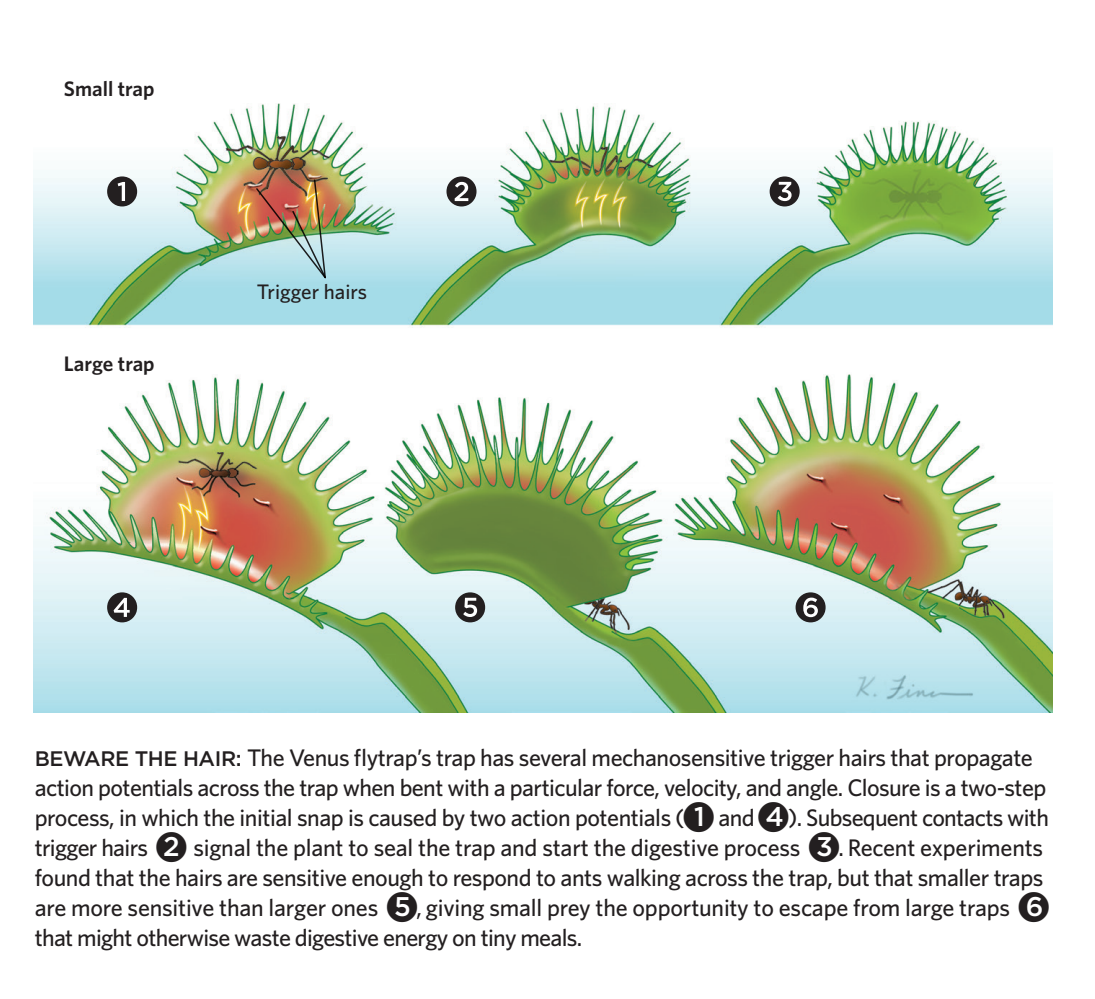
<style>
.page{position:relative;width:1095px;height:999px;background:#fff}
.page>*{position:absolute;margin:0;border:0;box-sizing:border-box;transform-origin:0 0}
.caption{font:500 24px/30px "Whitney";letter-spacing:-.02em;color:#231f20}
.label{font:600 21px "Whitney";color:#231f20}
.label-2{font:500 21px "Whitney";color:#231f20}
.s1{font-family:"Gotham";font-size:21px}
.s2{color:#fff}
.s3{font-family:"Gotham";font-size:27px;color:#fff}
</style>
<div class="page">
<img style="left:34px;top:103px;width:1018px;height:609px">
<svg style="left:446px;top:176px;width:30px;height:30px"></svg>
<svg style="left:107px;top:176px;width:30px;height:30px"></svg>
<svg style="left:769px;top:176px;width:30px;height:30px"></svg>
<svg style="left:107px;top:592px;width:30px;height:30px"></svg>
<svg style="left:455px;top:592px;width:30px;height:30px"></svg>
<svg style="left:795px;top:592px;width:30px;height:30px"></svg>
<img style="left:255px;top:178px;width:72px;height:101px">
<p class="label" style="left:64px;top:75px;width:92px">Small trap</p>
<p class="label" style="left:64px;top:349px;width:92px">Large trap</p>
<p class="label-2" style="left:257px;top:277px;width:112px">Trigger hairs</p>
<p class="caption" style="left:35px;top:742px;width:1015px"><span class="s1">BEWARE THE HAIR:</span> The Venus flytrap’s trap has several mechanosensitive trigger hairs that propagate action potentials across the trap when bent with a particular force, velocity, and angle. Closure is a two-step process, in which the initial snap is caused by two action potentials (<span class="s2">■</span><span class="s3">1</span> and <span class="s2">■</span><span class="s3">4</span> ). Subsequent contacts with trigger hairs <span class="s2">■</span><span class="s3">2</span> signal the plant to seal the trap and start the digestive process <span class="s2">■</span><span class="s3">3</span> . Recent experiments found that the hairs are sensitive enough to respond to ants walking across the trap, but that smaller traps are more sensitive than larger ones <span class="s2">■</span><span class="s3">5</span> , giving small prey the opportunity to escape from large traps <span class="s2">■</span><span class="s3">6 </span>that might otherwise waste digestive energy on tiny meals.</p>
</div>
